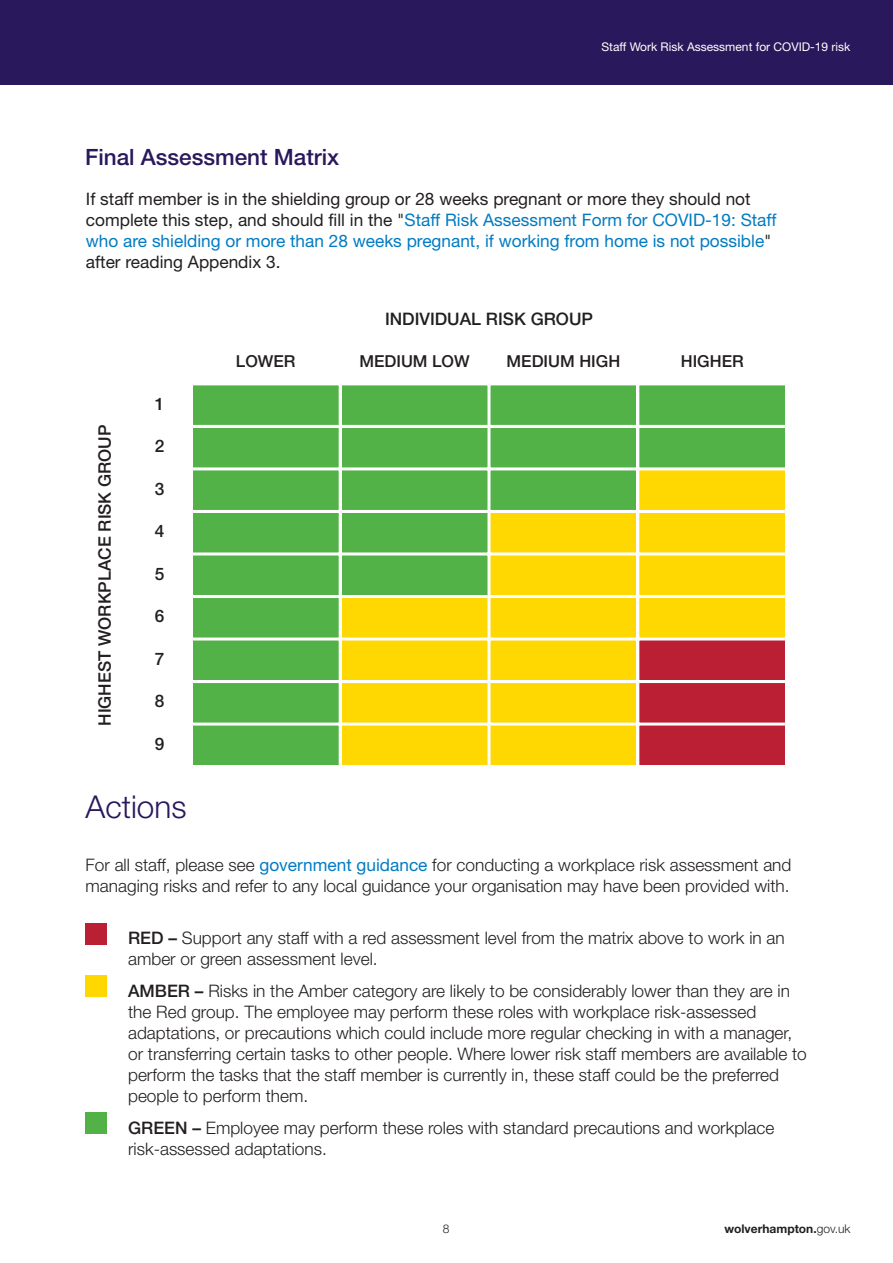
<style>
.page{position:relative;width:893px;height:1263px;background:#fff}
.page>*{position:absolute;margin:0;border:0;box-sizing:border-box;transform-origin:0 0}
.t1{font:300 31.5px "Helvetica Neue";color:#2a185c}
.t2{font:500 22.5px "Helvetica Neue";color:#2a185c}
.t3{font:300 17.25px/21px "Helvetica Neue";color:#231f20}
.t4{font:17.25px/21px "Helvetica Neue";color:#231f20}
.t5{font:500 17.25px "Helvetica Neue";color:#231f20}
.t6{font:500 16.5px "Helvetica Neue";color:#231f20}
.t7{font:12px "Helvetica Neue LT Std";color:#fff}
.t8{font:700 12px "Helvetica Neue LT Std";color:#231f20}
.t9{font:300 12px "Helvetica Neue LT Std";color:#231f20}
.s1{font-family:"Helvetica Neue LT Std";color:#007bc3}
.s2{font-family:"Helvetica Neue LT Std";font-weight:400;color:#007bc3}
.s3{font-weight:500}
.s4{font-weight:300}
</style>
<div class="page">
<div style="left:0;top:0;width:893px;height:85px;background:#2a185c"></div>
<div style="left:193px;top:385px;width:146px;height:40px;background:#53b247"></div>
<div style="left:191px;top:384px;width:149px;height:42px;border:2px solid #fff"></div>
<div style="left:342px;top:385px;width:145px;height:40px;background:#53b247"></div>
<div style="left:340px;top:384px;width:149px;height:42px;border:2px solid #fff"></div>
<div style="left:490px;top:385px;width:146px;height:40px;background:#53b247"></div>
<div style="left:489px;top:384px;width:149px;height:42px;border:2px solid #fff"></div>
<div style="left:639px;top:385px;width:146px;height:40px;background:#53b247"></div>
<div style="left:638px;top:384px;width:149px;height:42px;border:2px solid #fff"></div>
<div style="left:193px;top:428px;width:146px;height:39px;background:#53b247"></div>
<div style="left:191px;top:426px;width:149px;height:43px;border:2px solid #fff"></div>
<div style="left:342px;top:428px;width:145px;height:39px;background:#53b247"></div>
<div style="left:340px;top:426px;width:149px;height:43px;border:2px solid #fff"></div>
<div style="left:490px;top:428px;width:146px;height:39px;background:#53b247"></div>
<div style="left:489px;top:426px;width:149px;height:43px;border:2px solid #fff"></div>
<div style="left:639px;top:428px;width:146px;height:39px;background:#53b247"></div>
<div style="left:638px;top:426px;width:149px;height:43px;border:2px solid #fff"></div>
<div style="left:193px;top:470px;width:146px;height:40px;background:#53b247"></div>
<div style="left:191px;top:469px;width:149px;height:42px;border:2px solid #fff"></div>
<div style="left:342px;top:470px;width:145px;height:40px;background:#53b247"></div>
<div style="left:340px;top:469px;width:149px;height:42px;border:2px solid #fff"></div>
<div style="left:490px;top:470px;width:146px;height:40px;background:#53b247"></div>
<div style="left:489px;top:469px;width:149px;height:42px;border:2px solid #fff"></div>
<div style="left:639px;top:470px;width:146px;height:40px;background:#ffd801"></div>
<div style="left:638px;top:469px;width:149px;height:42px;border:2px solid #fff"></div>
<div style="left:193px;top:513px;width:146px;height:39px;background:#53b247"></div>
<div style="left:191px;top:511px;width:149px;height:43px;border:2px solid #fff"></div>
<div style="left:342px;top:513px;width:145px;height:39px;background:#53b247"></div>
<div style="left:340px;top:511px;width:149px;height:43px;border:2px solid #fff"></div>
<div style="left:490px;top:513px;width:146px;height:39px;background:#ffd801"></div>
<div style="left:489px;top:511px;width:149px;height:43px;border:2px solid #fff"></div>
<div style="left:639px;top:513px;width:146px;height:39px;background:#ffd801"></div>
<div style="left:638px;top:511px;width:149px;height:43px;border:2px solid #fff"></div>
<div style="left:193px;top:555px;width:146px;height:40px;background:#53b247"></div>
<div style="left:191px;top:554px;width:149px;height:42px;border:2px solid #fff"></div>
<div style="left:342px;top:555px;width:145px;height:40px;background:#53b247"></div>
<div style="left:340px;top:554px;width:149px;height:42px;border:2px solid #fff"></div>
<div style="left:490px;top:555px;width:146px;height:40px;background:#ffd801"></div>
<div style="left:489px;top:554px;width:149px;height:42px;border:2px solid #fff"></div>
<div style="left:639px;top:555px;width:146px;height:40px;background:#ffd801"></div>
<div style="left:638px;top:554px;width:149px;height:42px;border:2px solid #fff"></div>
<div style="left:193px;top:598px;width:146px;height:39px;background:#53b247"></div>
<div style="left:191px;top:596px;width:149px;height:43px;border:2px solid #fff"></div>
<div style="left:342px;top:598px;width:145px;height:39px;background:#ffd801"></div>
<div style="left:340px;top:596px;width:149px;height:43px;border:2px solid #fff"></div>
<div style="left:490px;top:598px;width:146px;height:39px;background:#ffd801"></div>
<div style="left:489px;top:596px;width:149px;height:43px;border:2px solid #fff"></div>
<div style="left:639px;top:598px;width:146px;height:39px;background:#ffd801"></div>
<div style="left:638px;top:596px;width:149px;height:43px;border:2px solid #fff"></div>
<div style="left:193px;top:640px;width:146px;height:40px;background:#53b247"></div>
<div style="left:191px;top:639px;width:149px;height:42px;border:2px solid #fff"></div>
<div style="left:342px;top:640px;width:145px;height:40px;background:#ffd801"></div>
<div style="left:340px;top:639px;width:149px;height:42px;border:2px solid #fff"></div>
<div style="left:490px;top:640px;width:146px;height:40px;background:#ffd801"></div>
<div style="left:489px;top:639px;width:149px;height:42px;border:2px solid #fff"></div>
<div style="left:639px;top:640px;width:146px;height:40px;background:#ba1f33"></div>
<div style="left:638px;top:639px;width:149px;height:42px;border:2px solid #fff"></div>
<div style="left:193px;top:683px;width:146px;height:39px;background:#53b247"></div>
<div style="left:191px;top:681px;width:149px;height:43px;border:2px solid #fff"></div>
<div style="left:342px;top:683px;width:145px;height:39px;background:#ffd801"></div>
<div style="left:340px;top:681px;width:149px;height:43px;border:2px solid #fff"></div>
<div style="left:490px;top:683px;width:146px;height:39px;background:#ffd801"></div>
<div style="left:489px;top:681px;width:149px;height:43px;border:2px solid #fff"></div>
<div style="left:639px;top:683px;width:146px;height:39px;background:#ba1f33"></div>
<div style="left:638px;top:681px;width:149px;height:43px;border:2px solid #fff"></div>
<div style="left:86px;top:923px;width:21px;height:21px;background:#ba1f33"></div>
<div style="left:86px;top:976px;width:21px;height:21px;background:#ffd801"></div>
<div style="left:86px;top:1112px;width:21px;height:21px;background:#53b247"></div>
<div style="left:193px;top:725px;width:146px;height:40px;background:#53b247"></div>
<div style="left:191px;top:724px;width:149px;height:42px;border:2px solid #fff"></div>
<div style="left:342px;top:725px;width:145px;height:40px;background:#ffd801"></div>
<div style="left:340px;top:724px;width:149px;height:42px;border:2px solid #fff"></div>
<div style="left:490px;top:725px;width:146px;height:40px;background:#ffd801"></div>
<div style="left:489px;top:724px;width:149px;height:42px;border:2px solid #fff"></div>
<div style="left:639px;top:725px;width:146px;height:40px;background:#ba1f33"></div>
<div style="left:638px;top:724px;width:149px;height:42px;border:2px solid #fff"></div>
<p class="t2" style="left:85px;top:149px;width:256px">Final Assessment Matrix</p>
<p class="t7" style="left:601px;top:43px;width:250px">Staff Work Risk Assessment for COVID-19 risk</p>
<p class="t4" style="left:86px;top:190px;width:692px">If staff member is in the shielding group or 28 weeks pregnant or more they should not complete this step, and should fill in the "<span class="s1">Staff Risk Assessment Form for COVID-19: Staff who are shielding or more than 28 weeks pregnant, if working from home is not possible</span>" after reading Appendix 3.</p>
<p class="t5" style="left:385px;top:312px;width:209px">INDIVIDUAL RISK GROUP</p>
<p class="t5" style="left:98px;top:726px;width:303px;rotate:-90deg">HIGHEST WORKPLACE RISK GROUP</p>
<p class="t5" style="left:155px;top:397px;width:11px">1</p>
<p class="t5" style="left:155px;top:440px;width:11px">2</p>
<p class="t5" style="left:155px;top:482px;width:11px">3</p>
<p class="t5" style="left:155px;top:525px;width:11px">4</p>
<p class="t5" style="left:155px;top:567px;width:11px">5</p>
<p class="t5" style="left:155px;top:610px;width:11px">6</p>
<p class="t5" style="left:155px;top:652px;width:11px">7</p>
<p class="t5" style="left:155px;top:695px;width:11px">8</p>
<p class="t5" style="left:155px;top:737px;width:11px">9</p>
<p class="t6" style="left:236px;top:355px;width:61px">LOWER</p>
<p class="t6" style="left:359px;top:355px;width:112px">MEDIUM LOW</p>
<p class="t6" style="left:507px;top:355px;width:115px">MEDIUM HIGH</p>
<p class="t6" style="left:681px;top:355px;width:64px">HIGHER</p>
<p class="t1" style="left:86px;top:796px;width:102px">Actions</p>
<p class="t3" style="left:86px;top:856px;width:707px">For all staff, please see <span class="s2">government guidance</span> for conducting a workplace risk assessment and managing risks and refer to any local guidance your organisation may have been provided with.</p>
<p class="t3" style="left:128px;top:929px;width:658px"><span class="s3">RED –</span> Support any staff with a red assessment level from the matrix above to work in an amber or green assessment level.</p>
<p class="t3" style="left:128px;top:982px;width:680px"><span class="s3">AMBER –</span> Risks in the Amber category are likely to be considerably lower than they are in the Red group. The employee may perform these roles with workplace risk-assessed adaptations, or precautions which could include more regular checking in with a manager, or transferring certain tasks to other people. Where lower risk staff members are available to perform the tasks that the staff member is currently in, these staff could be the preferred people to perform them.</p>
<p class="t3" style="left:128px;top:1118px;width:648px"><span class="s3">GREEN –</span> Employee may perform these roles with standard precautions and workplace risk-assessed adaptations.</p>
<p class="t9" style="left:443px;top:1224px;width:8px">8</p>
<p class="t8" style="left:724px;top:1222px;width:128px">wolverhampton.<span class="s4">gov.uk</span></p>
</div>
